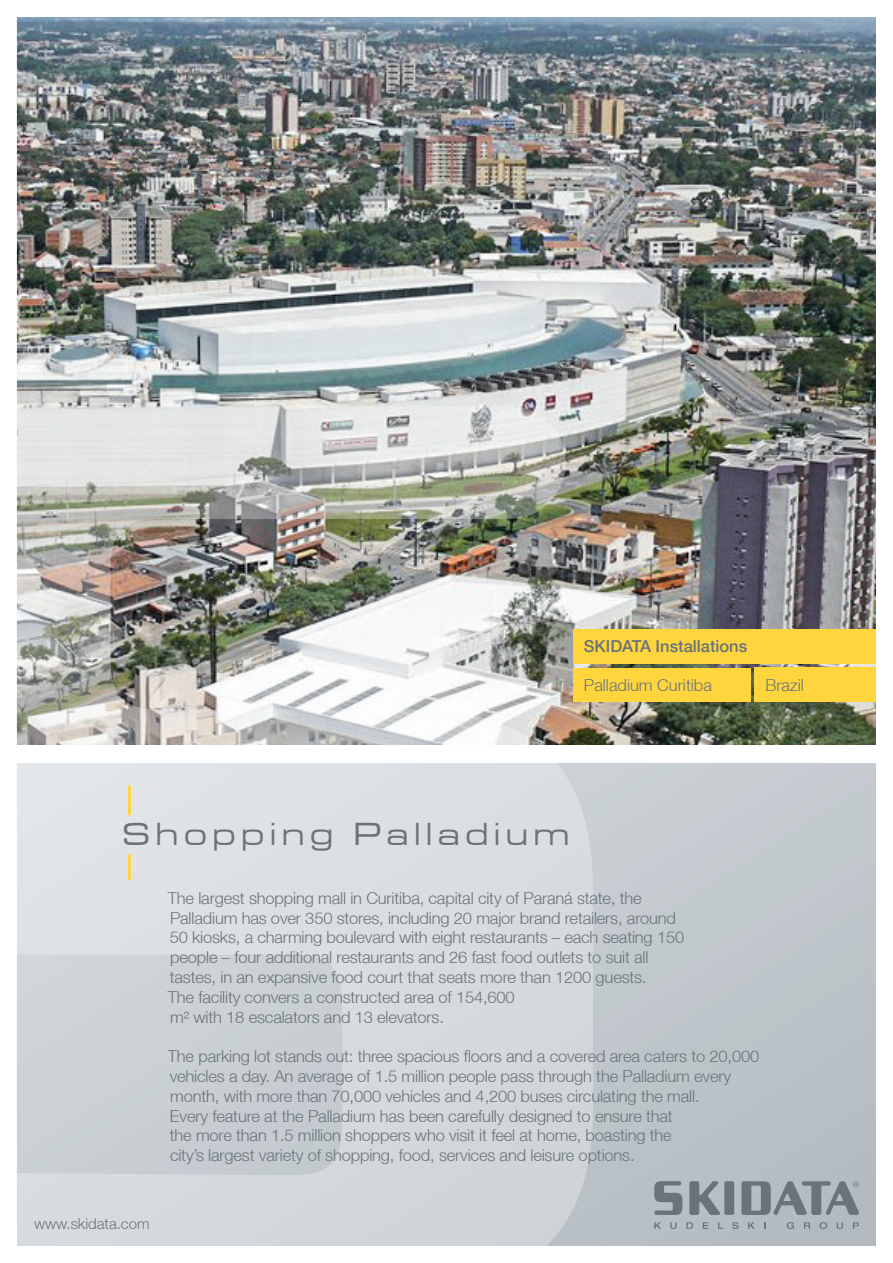
<style>
.page{position:relative;width:893px;height:1263px;background:#fff}
.page>*{position:absolute;margin:0;border:0;box-sizing:border-box;transform-origin:0 0}
.t1{font:33px "Microgramma D Medi Exte";letter-spacing:.2em;color:#697379}
.t2{font:300 16.5px/19.8px "Helvetica Neue LT";letter-spacing:-.01em;color:#697379}
.t3{font:500 16.5px "Helvetica Neue LT";color:#697379}
.t4{font:300 15px "Helvetica Neue LT";color:#697379}
</style>
<div class="page">
<img style="left:16px;top:17px;width:860px;height:1229px">
<div style="left:0;top:746px;width:893px;height:17px;background:#fff"></div>
<p class="t3" style="left:584px;top:636px;width:165px">SKIDATA Installations</p>
<p class="t2" style="left:584px;top:675px;width:130px">Palladium Curitiba</p>
<p class="t2" style="left:765px;top:674px;width:40px">Brazil</p>
<h1 class="t1" style="left:123px;top:813px;width:447px">Shopping Palladium</h1>
<p class="t2" style="left:168px;top:888px;width:518px">The largest shopping mall in Curitiba, capital city of Paraná state, the Palladium has over 350 stores, including 20 major brand retailers, around 50 kiosks, a charming boulevard with eight restaurants – each seating 150 people – four additional restaurants and 26 fast food outlets to suit all tastes, in an expansive food court that seats more than 1200 guests.<br>The facility convers a constructed area of 154,600<br>m² with 18 escalators and 13 elevators.</p>
<p class="t2" style="left:168px;top:1046px;width:593px">The parking lot stands out: three spacious floors and a covered area caters to 20,000 vehicles a day. An average of 1.5 million people pass through the Palladium every month, with more than 70,000 vehicles and 4,200 buses circulating the mall.<br>Every feature at the Palladium has been carefully designed to ensure that<br>the more than 1.5 million shoppers who visit it feel at home, boasting the<br>city’s largest variety of shopping, food, services and leisure options.</p>
<p class="t4" style="left:34px;top:1214px;width:117px">www.skidata.com</p>
</div>
